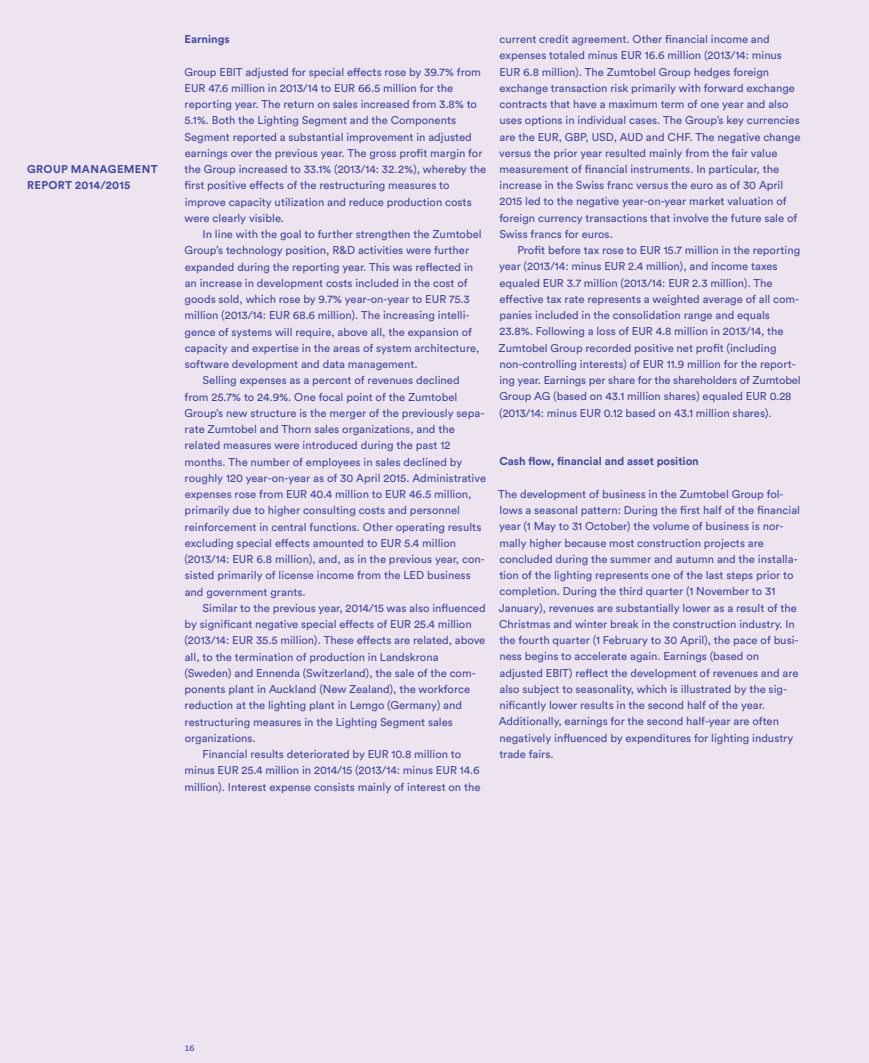
<style>
.page{position:relative;width:869px;height:1063px;background:#fff}
.page>*{position:absolute;margin:0;border:0;box-sizing:border-box;transform-origin:0 0}
.t1{font:11.25px/16.2px "Circular Std";color:#424a9f}
.t2{font:700 11.25px "Circular Std";color:#424a9f}
.t3{font:700 11.25px "Circular Std";letter-spacing:.03em;color:#424a9f}
.t4{font:8.75px "Circular Std";color:#424a9f}
</style>
<div class="page">
<div style="left:0;top:0;width:868px;height:1063px;background:#eee4f0"></div>
<p class="t2" style="left:27px;top:162px;width:10px">Gro</p>
<p class="t3" style="left:53px;top:162px;width:73px">up Manageme</p>
<p class="t2" style="left:142px;top:162px;width:15px">nt</p>
<p class="t2" style="left:27px;top:178px;width:31px">Report</p>
<p class="t2" style="left:75px;top:178px;width:57px">2014/2015</p>
<p class="t2" style="left:184px;top:32px;width:47px">Earnings</p>
<p class="t1" style="left:184px;top:64px;width:303px">Group EBIT adjusted for special effects rose by 39.7% from EUR 47.6 million in 2013/14 to EUR 66.5 million for the reporting year. The return on sales increased from 3.8% to 5.1%. Both the Lighting Segment and the Components Segment reported a substantial improvement in adjusted earnings over the previous year. The gross profit margin for the Group increased to 33.1% (2013/14: 32.2%), whereby the first positive effects of the restructuring measures to improve capacity utilization and reduce production costs were clearly visible.</p>
<p class="t1" style="left:202px;top:226px;width:280px">In line with the goal to further strengthen the Zumtobel</p>
<p class="t1" style="left:184px;top:242px;width:286px">Group’s technology position, R&amp;D activities were further</p>
<p class="t1" style="left:185px;top:258px;width:290px">expanded during the reporting year. This was reflected in</p>
<p class="t1" style="left:185px;top:275px;width:284px">an increase in development costs included in the cost of</p>
<p class="t1" style="left:184px;top:291px;width:286px">goods sold, which rose by 9.7% year-on-year to EUR 75.3</p>
<p class="t1" style="left:184px;top:307px;width:286px">million (2013/14: EUR 68.6 million). The increasing intelli-</p>
<p class="t1" style="left:184px;top:323px;width:289px">gence of systems will require, above all, the expansion of</p>
<p class="t1" style="left:185px;top:340px;width:296px">capacity and expertise in the areas of system architecture,</p>
<p class="t1" style="left:185px;top:356px;width:234px">software development and data management.</p>
<p class="t1" style="left:202px;top:372px;width:258px">Selling expenses as a percent of revenues declined</p>
<p class="t1" style="left:184px;top:388px;width:274px">from 25.7% to 24.9%. One focal point of the Zumtobel</p>
<p class="t1" style="left:184px;top:405px;width:301px">Group’s new structure is the merger of the previously sepa-</p>
<p class="t1" style="left:184px;top:421px;width:271px">rate Zumtobel and Thorn sales organizations, and the</p>
<p class="t1" style="left:184px;top:437px;width:267px">related measures were introduced during the past 12</p>
<p class="t1" style="left:184px;top:453px;width:279px">months. The number of employees in sales declined by</p>
<p class="t1" style="left:184px;top:470px;width:303px">roughly 120 year-on-year as of 30 April 2015. Administrative</p>
<p class="t1" style="left:185px;top:486px;width:288px">expenses rose from EUR 40.4 million to EUR 46.5 million,</p>
<p class="t1" style="left:184px;top:502px;width:277px">primarily due to higher consulting costs and personnel</p>
<p class="t1" style="left:184px;top:518px;width:298px">reinforcement in central functions. Other operating results</p>
<p class="t1" style="left:185px;top:535px;width:273px">excluding special effects amounted to EUR 5.4 million</p>
<p class="t1" style="left:184px;top:551px;width:302px">(2013/14: EUR 6.8 million), and, as in the previous year, con-</p>
<p class="t1" style="left:185px;top:567px;width:287px">sisted primarily of license income from the LED business</p>
<p class="t1" style="left:185px;top:583px;width:122px">and government grants.</p>
<p class="t1" style="left:202px;top:600px;width:284px">Similar to the previous year, 2014/15 was also influenced</p>
<p class="t1" style="left:184px;top:616px;width:288px">by significant negative special effects of EUR 25.4 million</p>
<p class="t1" style="left:184px;top:632px;width:302px">(2013/14: EUR 35.5 million). These effects are related, above</p>
<p class="t1" style="left:185px;top:648px;width:255px">all, to the termination of production in Landskrona</p>
<p class="t1" style="left:184px;top:665px;width:293px">(Sweden) and Ennenda (Switzerland), the sale of the com-</p>
<p class="t1" style="left:184px;top:681px;width:287px">ponents plant in Auckland (New Zealand), the workforce</p>
<p class="t1" style="left:184px;top:697px;width:279px">reduction at the lighting plant in Lemgo (Germany) and</p>
<p class="t1" style="left:184px;top:713px;width:270px">restructuring measures in the Lighting Segment sales</p>
<p class="t1" style="left:185px;top:730px;width:72px">organizations.</p>
<p class="t1" style="left:202px;top:746px;width:260px">Financial results deteriorated by EUR 10.8 million to</p>
<p class="t1" style="left:184px;top:762px;width:296px">minus EUR 25.4 million in 2014/15 (2013/14: minus EUR 14.6</p>
<p class="t1" style="left:184px;top:778px;width:297px">million). Interest expense consists mainly of interest on the</p>
<p class="t1" style="left:499px;top:31px;width:302px">current credit agreement. Other financial income and expenses totaled minus EUR 16.6 million (2013/14: minus EUR 6.8 million). The Zumtobel Group hedges foreign exchange transaction risk primarily with forward exchange contracts that have a maximum term of one year and also uses options in individual cases. The Group’s key currencies are the EUR, GBP, USD, AUD and CHF. The negative change versus the prior year resulted mainly from the fair value measurement of financial instruments. In particular, the increase in the Swiss franc versus the euro as of 30 April 2015 led to the negative year-on-year market valuation of foreign currency transactions that involve the future sale of Swiss francs for euros.</p>
<p class="t1" style="left:498px;top:242px;width:303px;text-indent:19px">Profit before tax rose to EUR 15.7 million in the reporting year (2013/14: minus EUR 2.4 million), and income taxes equaled EUR 3.7 million (2013/14: EUR 2.3 million). The effective tax rate represents a weighted average of all com&shy;panies included in the consolidation range and equals 23.8%. Following a loss of EUR 4.8 million in 2013/14, the Zumtobel Group recorded positive net profit (including non-controlling interests) of EUR 11.9 million for the report&shy;ing year. Earnings per share for the shareholders of Zumtobel Group AG (based on 43.1 million shares) equaled EUR 0.28 (2013/14: minus EUR 0.12 based on 43.1 million shares).</p>
<p class="t2" style="left:499px;top:454px;width:201px">Cash flow, financial and asset position</p>
<p class="t1" style="left:498px;top:486px;width:303px">The development of business in the Zumtobel Group fol&shy;lows a seasonal pattern: During the first half of the financial year (1 May to 31 October) the volume of business is nor&shy;mally higher because most construction projects are concluded during the summer and autumn and the installa&shy;tion of the lighting represents one of the last steps prior to completion. During the third quarter (1 November to 31<br>January), revenues are substantially lower as a result of the Christmas and winter break in the construction industry. In the fourth quarter (1 February to 30 April), the pace of busi&shy;ness begins to accelerate again. Earnings (based on adjusted EBIT) reflect the development of revenues and are also subject to seasonality, which is illustrated by the sig&shy;nificantly lower results in the second half of the year.<br>Additionally, earnings for the second half-year are often negatively influenced by expenditures for lighting industry trade fairs.</p>
<p class="t4" style="left:184px;top:1042px;width:11px">16</p>
</div>
